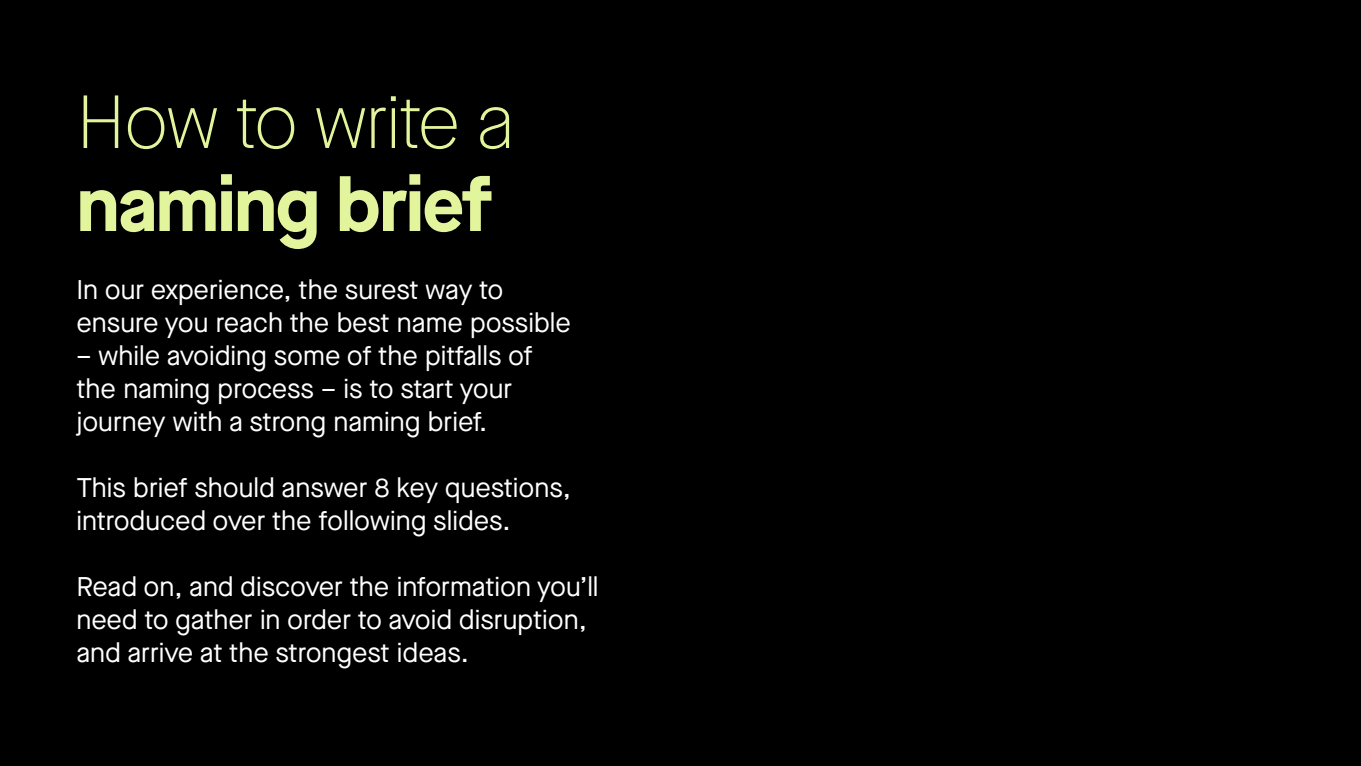
<style>
.page{position:relative;width:1361px;height:766px;background:#fff}
.page>*{position:absolute;margin:0;border:0;box-sizing:border-box;transform-origin:0 0}
.t1{font:100 75px "Maison Neue";letter-spacing:-.02em;color:#e3f59c}
.t2{font:700 75px "Maison Neue";letter-spacing:-.02em;color:#e3f59c}
.t3{font:27px/33px "Maison Neue";color:#fff}
</style>
<div class="page">
<div style="left:0;top:0;width:1361px;height:765px;background:#000"></div>
<h1 class="t1" style="left:77px;top:74px;width:439px">How to write a</h1>
<h1 class="t2" style="left:77px;top:151px;width:415px">naming brief</h1>
<p class="t3" style="left:76px;top:273px;width:496px">In our experience, the surest way to ensure you reach the best name possible</p>
<p class="t3" style="left:76px;top:339px;width:458px">– while avoiding some of the pitfalls of the naming process – is to start your journey with a strong naming brief.</p>
<p class="t3" style="left:76px;top:471px;width:496px">This brief should answer 8 key questions, introduced over the following slides.</p>
<p class="t3" style="left:76px;top:570px;width:524px">Read on, and discover the information you’ll need to gather in order to avoid disruption, and arrive at the strongest ideas.</p>
</div>
